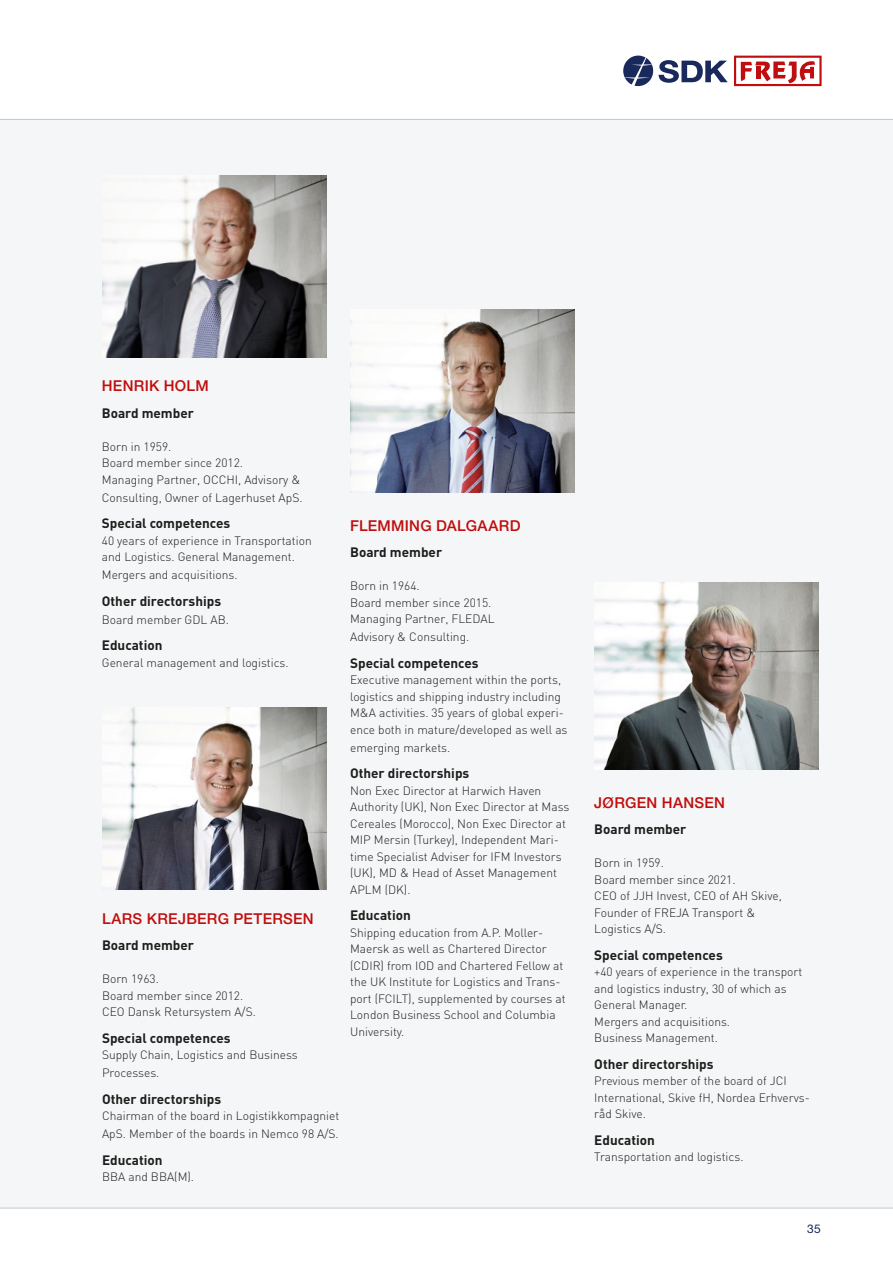
<style>
.page{position:relative;width:893px;height:1263px;background:#fff}
.page>*{position:absolute;margin:0;border:0;box-sizing:border-box;transform-origin:0 0}
.t1{font:500 15px "Helvetica Neue LT Std";letter-spacing:.02em;color:#c00d0d}
.t2{font:700 13.5px "DIN";color:#1d1d1b}
.t3{font:300 12px/16.5px "DIN";color:#1d1d1b}
.t4{font:12px "Helvetica Neue LT Std";color:#19295c}
</style>
<div class="page">
<svg style="left:734px;top:56px;width:88px;height:30px"></svg>
<svg style="left:659px;top:60px;width:69px;height:23px"></svg>
<svg style="left:623px;top:56px;width:30px;height:30px"></svg>
<div style="left:0;top:120px;width:893px;height:1088px;background:#f5f6f7"></div>
<img style="left:102px;top:175px;width:224px;height:182px">
<img style="left:594px;top:583px;width:225px;height:187px">
<img style="left:102px;top:707px;width:224px;height:182px">
<img style="left:350px;top:310px;width:225px;height:182px">
<hr style="left:0;top:119px;width:893px;height:1px;background:#c6c6c6">
<hr style="left:0;top:1208px;width:893px;height:1px;background:#c6c6c6">
<p class="t1" style="left:102px;top:377px;width:108px">HENRIK HOLM</p>
<p class="t2" style="left:102px;top:404px;width:94px">Board member</p>
<p class="t3" style="left:102px;top:438px;width:200px">Born in 1959.<br>Board member since 2012.<br>Managing Partner, OCCHI, Advisory &amp;</p>
<p class="t3" style="left:102px;top:489px;width:202px">Consulting, Owner of Lagerhuset ApS.</p>
<p class="t2" style="left:102px;top:515px;width:130px">Special competences</p>
<p class="t3" style="left:102px;top:532px;width:211px">40 years of experience in Transportation and Logistics. General Management.</p>
<p class="t3" style="left:102px;top:567px;width:137px">Mergers and acquisitions.</p>
<p class="t2" style="left:102px;top:592px;width:121px">Other directorships</p>
<p class="t3" style="left:102px;top:611px;width:129px">Board member GDL AB.</p>
<p class="t2" style="left:102px;top:637px;width:62px">Education</p>
<p class="t3" style="left:102px;top:654px;width:188px">General management and logistics.</p>
<p class="t1" style="left:102px;top:910px;width:213px">LARS KREJBERG PETERSEN</p>
<p class="t2" style="left:102px;top:937px;width:94px">Board member</p>
<p class="t3" style="left:102px;top:971px;width:155px">Born 1963.<br>Board member since 2012.<br>CEO Dansk Retursystem A/S.</p>
<p class="t2" style="left:102px;top:1029px;width:130px">Special competences</p>
<p class="t3" style="left:102px;top:1046px;width:197px;line-height:18px">Supply Chain, Logistics and Business<br>Processes.</p>
<p class="t2" style="left:102px;top:1090px;width:121px">Other directorships</p>
<p class="t3" style="left:102px;top:1107px;width:239px;line-height:18px">Chairman of the board in Logistikkompagniet<br>ApS. Member of the boards in Nemco 98 A/S.</p>
<p class="t2" style="left:102px;top:1151px;width:62px">Education</p>
<p class="t3" style="left:102px;top:1169px;width:94px">BBA and BBA(M).</p>
<p class="t1" style="left:350px;top:516px;width:172px">FLEMMING DALGAARD</p>
<p class="t2" style="left:350px;top:543px;width:94px">Board member</p>
<p class="t3" style="left:350px;top:577px;width:146px">Born in 1964.<br>Board member since 2015.<br>Managing Partner, FLEDAL</p>
<p class="t3" style="left:350px;top:628px;width:121px">Advisory &amp; Consulting.</p>
<p class="t2" style="left:350px;top:654px;width:130px">Special competences</p>
<p class="t3" style="left:350px;top:672px;width:219px">Executive management within the ports, logistics and shipping industry including M&amp;A activities. 35 years of global experi&shy;ence both in mature/developed as well as</p>
<p class="t3" style="left:350px;top:739px;width:102px">emerging markets.</p>
<p class="t2" style="left:350px;top:764px;width:121px">Other directorships</p>
<p class="t3" style="left:350px;top:782px;width:221px">Non Exec Director at Harwich Haven Authority (UK), Non Exec Director at Mass Cereales (Morocco), Non Exec Director at MIP Mersin (Turkey), Independent Mari&shy;time Specialist Adviser for IFM Investors (UK), MD &amp; Head of Asset Management APLM (DK).</p>
<p class="t2" style="left:350px;top:906px;width:62px">Education</p>
<p class="t3" style="left:350px;top:924px;width:217px">Shipping education from A.P. Moller-Maersk as well as Chartered Director (CDIR) from IOD and Chartered Fellow at the UK Institute for Logistics and Trans&shy;port (FCILT), supplemented by courses at London Business School and Columbia University.</p>
<p class="t1" style="left:594px;top:793px;width:132px">JØRGEN HANSEN</p>
<p class="t2" style="left:594px;top:820px;width:94px">Board member</p>
<p class="t3" style="left:594px;top:854px;width:189px">Born in 1959.<br>Board member since 2021.<br>CEO of JJH Invest, CEO of AH Skive,<br>Founder of FREJA Transport &amp;<br>Logistics A/S.</p>
<p class="t2" style="left:594px;top:946px;width:130px">Special competences</p>
<p class="t3" style="left:594px;top:963px;width:210px">+40 years of experience in the transport and logistics industry, 30 of which as<br>General Manager.<br>Mergers and acquisitions.<br>Business Management.</p>
<p class="t2" style="left:594px;top:1055px;width:121px">Other directorships</p>
<p class="t3" style="left:594px;top:1072px;width:217px">Previous member of the board of JCI<br>International, Skive fH, Nordea Erhvervs&shy;råd Skive.</p>
<p class="t2" style="left:594px;top:1131px;width:62px">Education</p>
<p class="t3" style="left:594px;top:1148px;width:151px">Transportation and logistics.</p>
<p class="t4" style="left:807px;top:1222px;width:15px">35</p>
</div>
